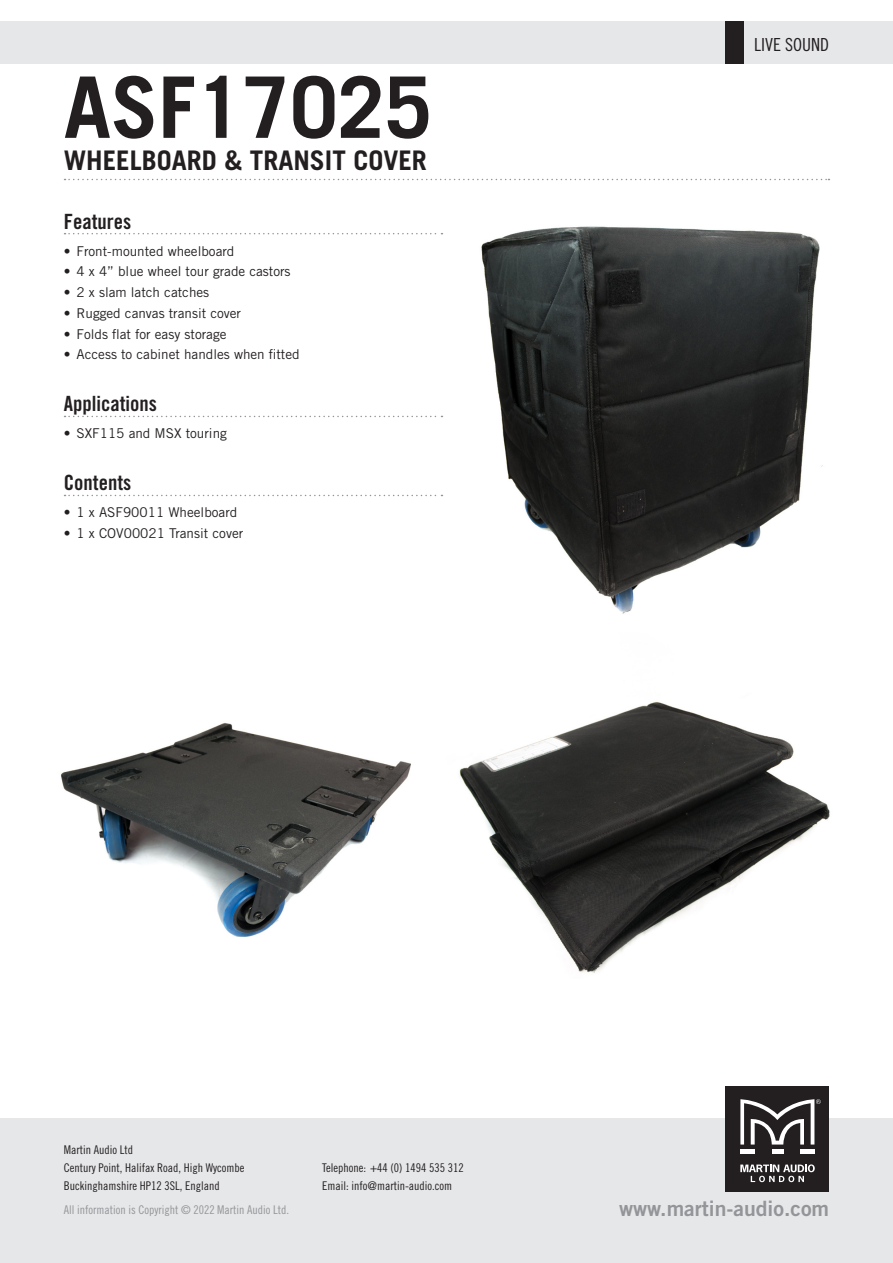
<style>
.page{position:relative;width:893px;height:1263px;background:#fff}
.page>*{position:absolute;margin:0;border:0;box-sizing:border-box;transform-origin:0 0}
.t1{font:700 84.9px "Trade Gothic";color:#231f20}
.t2{font:700 27px "Trade Gothic";color:#231f20}
.t3{font:21.15px "Trade Gothic Bold Two";color:#939598}
.t4{font:21px "Trade Gothic Bold Cond Twenty";color:#231f20}
.t5{font:18px "Trade Gothic Cond Eighteen";color:#231f20}
.t6{font:13.5px "Trade Gothic";color:#231f20}
.t7{font:12px/18px "Trade Gothic Cond Eighteen";color:#231f20}
.t8{font:12px "Trade Gothic Cond Eighteen";color:#939598}
</style>
<div class="page">
<div style="left:0;top:1118px;width:893px;height:145px;background:#e6e7e9"></div>
<div style="left:725px;top:1086px;width:104px;height:106px;background:#231f20"></div>
<div style="left:740px;top:1149px;width:15px;height:5px;background:#fff"></div>
<div style="left:800px;top:1149px;width:14px;height:5px;background:#fff"></div>
<div style="left:772px;top:1149px;width:11px;height:5px;background:#fff"></div>
<svg style="left:740px;top:1164px;width:75px;height:18px"></svg>
<svg style="left:740px;top:1099px;width:81px;height:45px"></svg>
<div style="left:0;top:21px;width:893px;height:43px;background:#e6e7e9"></div>
<div style="left:725px;top:21px;width:19px;height:43px;background:#231f20"></div>
<img style="left:61px;top:723px;width:350px;height:214px">
<img style="left:459px;top:702px;width:371px;height:271px">
<img style="left:459px;top:178px;width:371px;height:436px">
<svg style="left:65px;top:233px;width:377px;height:1px"></svg>
<svg style="left:65px;top:416px;width:377px;height:1px"></svg>
<svg style="left:65px;top:495px;width:377px;height:1px"></svg>
<svg style="left:65px;top:179px;width:764px;height:1px"></svg>
<h1 class="t1" style="left:64px;top:55px;width:370px">ASF17025</h1>
<h2 class="t2" style="left:64px;top:144px;width:365px">WHEELBOARD &amp; TRANSIT COVER</h2>
<h3 class="t4" style="left:64px;top:208px;width:69px">Features</h3>
<p class="t6" style="left:64px;top:243px;width:172px">• Front-mounted wheelboard</p>
<p class="t6" style="left:64px;top:263px;width:228px">• 4 x 4” blue wheel tour grade castors</p>
<p class="t6" style="left:64px;top:284px;width:147px">• 2 x slam latch catches</p>
<p class="t6" style="left:64px;top:305px;width:179px">• Rugged canvas transit cover</p>
<p class="t6" style="left:64px;top:326px;width:164px">• Folds flat for easy storage</p>
<p class="t6" style="left:64px;top:346px;width:237px">• Access to cabinet handles when fitted</p>
<h3 class="t4" style="left:64px;top:391px;width:95px">Applications</h3>
<p class="t6" style="left:64px;top:425px;width:165px">• SXF115 and MSX touring</p>
<h3 class="t4" style="left:64px;top:470px;width:69px">Contents</h3>
<p class="t6" style="left:64px;top:504px;width:175px">• 1 x ASF90011 Wheelboard</p>
<p class="t6" style="left:64px;top:525px;width:181px">• 1 x COV00021 Transit cover</p>
<h3 class="t5" style="left:754px;top:34px;width:76px">LIVE SOUND</h3>
<p class="t7" style="left:64px;top:1140px;width:182px">Martin Audio Ltd<br>Century Point, Halifax Road, High Wycombe<br>Buckinghamshire HP12 3SL, England</p>
<p class="t8" style="left:64px;top:1202px;width:227px">All information is Copyright © 2022 Martin Audio Ltd.</p>
<p class="t7" style="left:322px;top:1158px;width:143px">Telephone: +44 (0) 1494 535 312<br>Email: info@martin-audio.com</p>
<h3 class="t3" style="left:619px;top:1196px;width:212px">www.martin-audio.com</h3>
</div>
